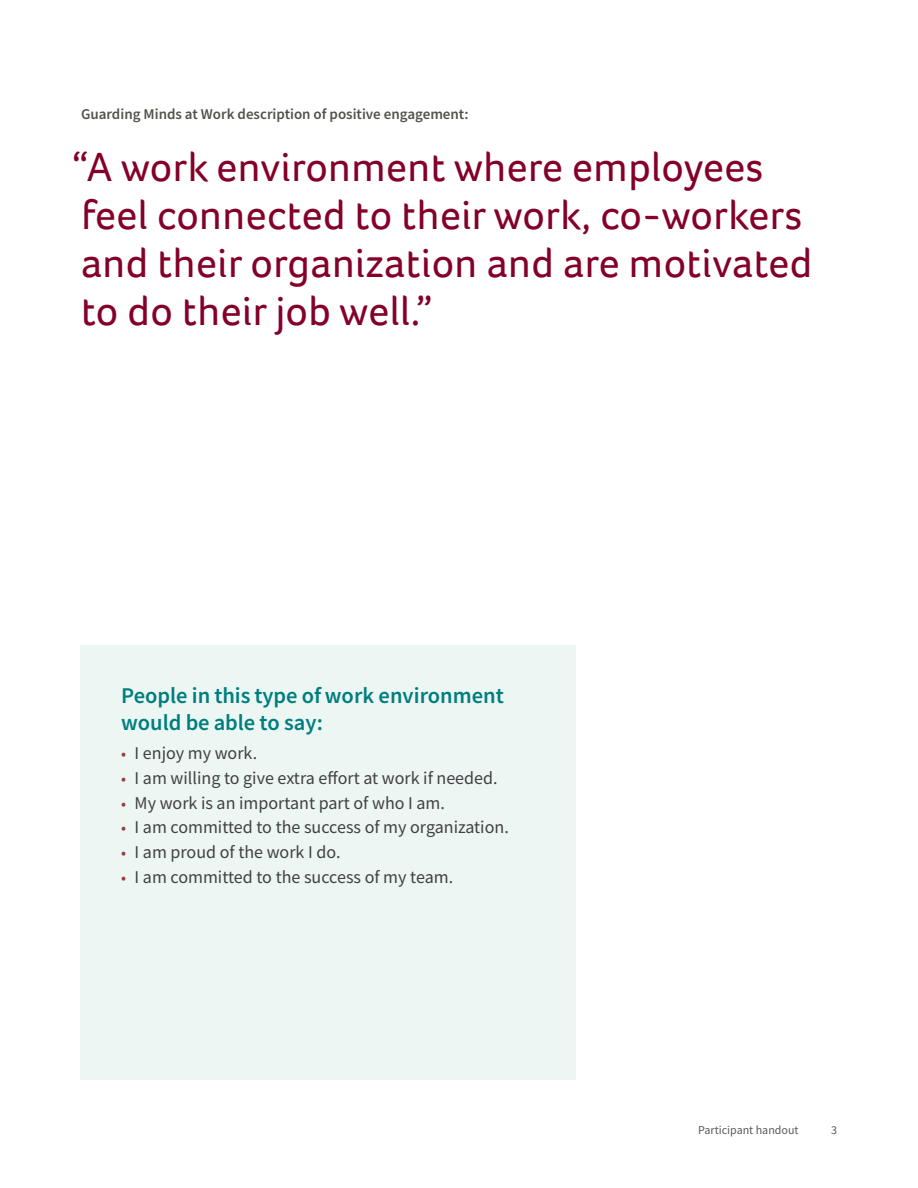
<style>
.page{position:relative;width:918px;height:1188px;background:#fff}
.page>*{position:absolute;margin:0;border:0;box-sizing:border-box;transform-origin:0 0}
.t1{font:42px/48px "Foco";letter-spacing:.01em;color:#840029}
.t2{font:22.5px/27px "Source Sans Variable";letter-spacing:.035em;color:#007e7f}
.t3{font:18px "Source Sans Pro";color:#414042}
.t4{font:600 15px "Source Sans Pro";color:#51524a}
.t5{font:12px "Source Sans Pro";color:#58595b}
.s1{font-size:16.5px;color:#983943}
</style>
<div class="page">
<div style="left:81px;top:646px;width:495px;height:434px;background:#ecf6f3"></div>
<p class="t4" style="left:81px;top:104px;width:389px">Guarding Minds at Work description of positive engagement:</p>
<p class="t1" style="left:72px;top:142px;width:742px">“A work environment where employees feel connected to their work, co-workers and their organization and are motivated to do their job well.”</p>
<h2 class="t2" style="left:121px;top:682px;width:383px">People in this type of work environment would be able to say:</h2>
<p class="t3" style="left:121px;top:742px;width:138px"><span class="s1">•</span> I enjoy my work.</p>
<p class="t3" style="left:121px;top:767px;width:378px"><span class="s1">•</span> I am willing to give extra efort at work if needed.</p>
<p class="t3" style="left:121px;top:791px;width:325px"><span class="s1">•</span> My work is an important part of who I am.</p>
<p class="t3" style="left:121px;top:816px;width:389px"><span class="s1">•</span> I am committed to the success of my organization.</p>
<p class="t3" style="left:121px;top:841px;width:221px"><span class="s1">•</span> I am proud of the work I do.</p>
<p class="t3" style="left:121px;top:865px;width:334px"><span class="s1">•</span> I am committed to the success of my team.</p>
<p class="t5" style="left:698px;top:1122px;width:102px">Participant handout</p>
<p class="t5" style="left:831px;top:1122px;width:7px">3</p>
</div>
